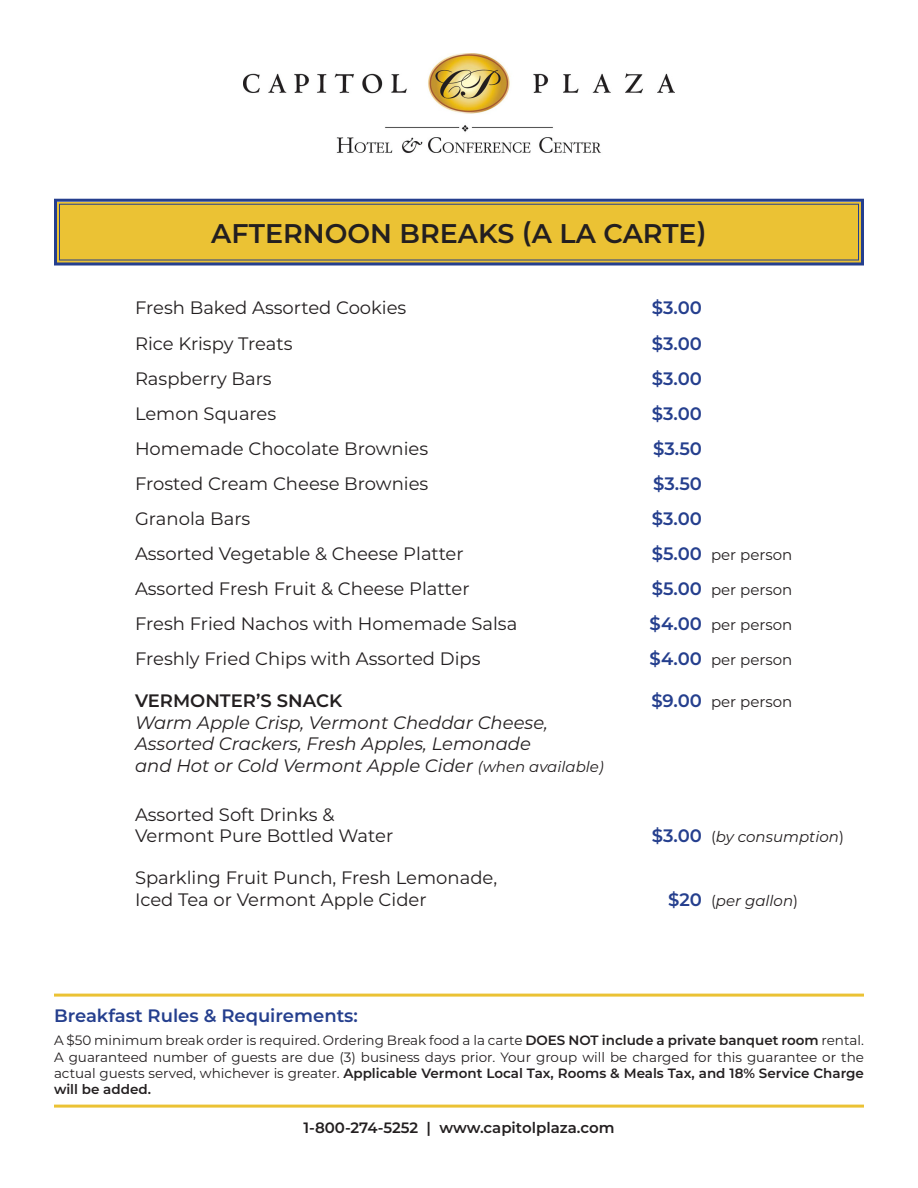
<style>
.page{position:relative;width:918px;height:1188px;background:#fff}
.page>*{position:absolute;margin:0;border:0;box-sizing:border-box;transform-origin:0 0}
.t1{font:600 27px "Montserrat";color:#231f20}
.t2{font:18px/21.6px "Montserrat";color:#231f20}
.t3{font:italic 18px/21.6px "Montserrat";color:#231f20}
.t4{font:600 18px "Montserrat";color:#253f8e}
.t5{font:600 18px "Montserrat";color:#231f20}
.t6{font:15px "Montserrat";color:#231f20}
.t7{font:600 15px "Montserrat";color:#231f20}
.t8{font:italic 15px "Montserrat";color:#231f20}
.t9{font:13.5px/16.2px "Montserrat";color:#231f20;text-align:justify}
.s1{font-weight:600;font-size:18px;color:#253f8e}
.s2{font-size:15px}
.s3{font-weight:600;font-style:normal;font-size:18px;color:#253f8e}
.s4{font-style:normal}
.s5{font-weight:600}
</style>
<div class="page">
<hr style="left:54px;top:994px;width:810px;height:3px;background:#ebc234">
<hr style="left:54px;top:1105px;width:810px;height:3px;background:#ebc234">
<svg style="left:54px;top:198px;width:810px;height:68px;background:#d6b542"></svg>
<div style="left:59px;top:204px;width:800px;height:57px;border:1px solid #253f8e"></div>
<img style="left:243px;top:54px;width:432px;height:99px">
<p class="t1" style="left:211px;top:214px;width:497px">AFTERNOON BREAKS (A LA CARTE)</p>
<p class="t2" style="left:135px;top:297px;width:273px">Fresh Baked Assorted Cookies</p>
<p class="t4" style="left:652px;top:295px;width:52px">$3.00</p>
<p class="t2" style="left:135px;top:332px;width:159px">Rice Krispy Treats</p>
<p class="t4" style="left:652px;top:330px;width:52px">$3.00</p>
<p class="t2" style="left:135px;top:367px;width:138px">Raspberry Bars</p>
<p class="t4" style="left:652px;top:365px;width:52px">$3.00</p>
<p class="t2" style="left:135px;top:402px;width:143px">Lemon Squares</p>
<p class="t4" style="left:652px;top:401px;width:52px">$3.00</p>
<p class="t2" style="left:135px;top:437px;width:295px">Homemade Chocolate Brownies</p>
<p class="t4" style="left:653px;top:436px;width:50px">$3.50</p>
<p class="t2" style="left:135px;top:472px;width:295px">Frosted Cream Cheese Brownies</p>
<p class="t4" style="left:653px;top:471px;width:50px">$3.50</p>
<p class="t2" style="left:135px;top:507px;width:117px">Granola Bars</p>
<p class="t4" style="left:652px;top:506px;width:52px">$3.00</p>
<p class="t2" style="left:135px;top:542px;width:330px">Assorted Vegetable &amp; Cheese Platter</p>
<p class="t6" style="left:652px;top:544px;width:142px"><span class="s1">$5.00</span> per person</p>
<p class="t2" style="left:135px;top:577px;width:336px">Assorted Fresh Fruit &amp; Cheese Platter</p>
<p class="t6" style="left:652px;top:580px;width:142px"><span class="s1">$5.00</span> per person</p>
<p class="t2" style="left:135px;top:613px;width:384px">Fresh Fried Nachos with Homemade Salsa</p>
<p class="t6" style="left:650px;top:615px;width:144px"><span class="s1">$4.00</span> per person</p>
<p class="t2" style="left:135px;top:648px;width:347px">Freshly Fried Chips with Assorted Dips</p>
<p class="t6" style="left:650px;top:650px;width:144px"><span class="s1">$4.00</span> per person</p>
<p class="t5" style="left:135px;top:688px;width:209px">VERMONTER’S SNACK</p>
<p class="t6" style="left:651px;top:692px;width:142px"><span class="s1">$9.00</span> per person</p>
<p class="t3" style="left:135px;top:711px;width:470px">Warm Apple Crisp, Vermont Cheddar Cheese,<br>Assorted Crackers, Fresh Apples, Lemonade<br>and Hot or Cold Vermont Apple Cider <span class="s2">(when available)</span></p>
<p class="t2" style="left:135px;top:803px;width:260px">Assorted Soft Drinks &amp;<br>Vermont Pure Bottled Water</p>
<p class="t8" style="left:652px;top:827px;width:194px"><span class="s3">$3.00</span> <span class="s4">(</span>by consumption<span class="s4">)</span></p>
<p class="t2" style="left:135px;top:866px;width:364px">Sparkling Fruit Punch, Fresh Lemonade,<br>Iced Tea or Vermont Apple Cider</p>
<p class="t8" style="left:668px;top:890px;width:131px"><span class="s3">$20</span> <span class="s4">(</span>per gallon<span class="s4">)</span></p>
<p class="t4" style="left:54px;top:1003px;width:305px">Breakfast Rules &amp; Requirements:</p>
<p class="t9" style="left:54px;top:1032px;width:812px">A $50 minimum break order is required. Ordering Break food a la carte <span class="s5">DOES NOT include a private banquet room</span> rental.<br>A guaranteed number of guests are due (3) business days prior. Your group will be charged for this guarantee or the actual guests served, whichever is greater. <span class="s5">Applicable Vermont Local Tax, Rooms &amp; Meals Tax, and 18% Service Charge will be added.</span></p>
<p class="t7" style="left:304px;top:1117px;width:312px">1-800-274-5252 | www.capitolplaza.com</p>
</div>
